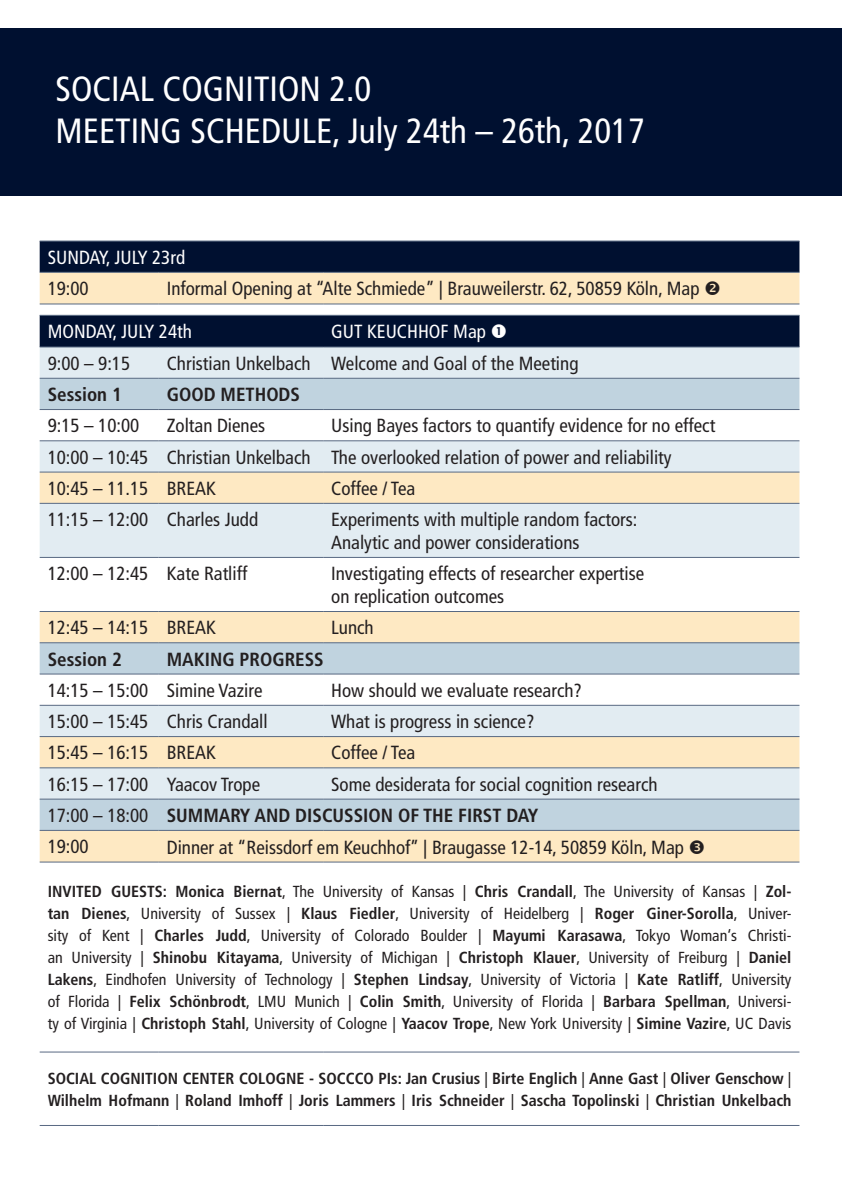
<style>
.page{position:relative;width:842px;height:1191px;background:#fff}
.page>*{position:absolute;margin:0;border:0;box-sizing:border-box;transform-origin:0 0}
.t1{font:condensed 35px/42px "Frutiger LT Com";color:#fff}
.t2{font:condensed 19px/31.2px "Frutiger LT Com";color:#231f20}
.t3{font:condensed 19px "Frutiger LT Com";color:#fff}
.t4{font:700 condensed 19px "Frutiger LT Com";color:#231f20}
.t5{font:condensed 16px/22px "Frutiger LT Com";color:#231f20;text-align:justify}
.t6{font:700 condensed 16px/22px "Frutiger LT Com";color:#231f20}
.s1{font-weight:700}
.s2{font-weight:400}
</style>
<div class="page">
<div style="left:40px;top:242px;width:759px;height:30px;background:#001030"></div>
<svg style="left:40px;top:273px;width:759px;height:588px;background:#b0a89c"></svg>
<div style="left:40px;top:348px;width:759px;height:30px;background:#e2ecf2"></div>
<svg style="left:40px;top:379px;width:759px;height:451px"></svg>
<hr style="left:40px;top:304px;width:119px;height:1px;background:#586982">
<hr style="left:159px;top:304px;width:164px;height:1px;background:#586982">
<hr style="left:323px;top:304px;width:476px;height:1px;background:#586982">
<hr style="left:40px;top:315px;width:119px;height:1px;background:#586982">
<hr style="left:159px;top:315px;width:164px;height:1px;background:#586982">
<hr style="left:323px;top:315px;width:476px;height:1px;background:#586982">
<hr style="left:40px;top:241px;width:119px;height:1px;background:#586982">
<hr style="left:159px;top:241px;width:164px;height:1px;background:#586982">
<hr style="left:323px;top:241px;width:476px;height:1px;background:#586982">
<hr style="left:40px;top:272px;width:119px;height:1px;background:#586982">
<hr style="left:159px;top:272px;width:164px;height:1px;background:#586982">
<hr style="left:323px;top:272px;width:476px;height:1px;background:#586982">
<hr style="left:40px;top:347px;width:119px;height:1px;background:#586982">
<hr style="left:159px;top:347px;width:164px;height:1px;background:#586982">
<hr style="left:323px;top:347px;width:476px;height:1px;background:#586982">
<hr style="left:40px;top:378px;width:119px;height:1px;background:#586982">
<hr style="left:159px;top:378px;width:164px;height:1px;background:#586982">
<hr style="left:323px;top:378px;width:476px;height:1px;background:#586982">
<hr style="left:40px;top:409px;width:119px;height:1px;background:#586982">
<hr style="left:159px;top:409px;width:164px;height:1px;background:#586982">
<hr style="left:323px;top:409px;width:476px;height:1px;background:#586982">
<hr style="left:40px;top:440px;width:119px;height:1px;background:#586982">
<hr style="left:159px;top:440px;width:164px;height:1px;background:#586982">
<hr style="left:323px;top:440px;width:476px;height:1px;background:#586982">
<hr style="left:40px;top:472px;width:119px;height:1px;background:#586982">
<hr style="left:159px;top:472px;width:164px;height:1px;background:#586982">
<hr style="left:323px;top:472px;width:476px;height:1px;background:#586982">
<hr style="left:40px;top:503px;width:119px;height:1px;background:#586982">
<hr style="left:159px;top:503px;width:164px;height:1px;background:#586982">
<hr style="left:323px;top:503px;width:476px;height:1px;background:#586982">
<hr style="left:40px;top:557px;width:119px;height:1px;background:#586982">
<hr style="left:159px;top:557px;width:164px;height:1px;background:#586982">
<hr style="left:323px;top:557px;width:476px;height:1px;background:#586982">
<hr style="left:40px;top:611px;width:119px;height:1px;background:#586982">
<hr style="left:159px;top:611px;width:164px;height:1px;background:#586982">
<hr style="left:323px;top:611px;width:476px;height:1px;background:#586982">
<hr style="left:40px;top:642px;width:119px;height:1px;background:#586982">
<hr style="left:159px;top:642px;width:164px;height:1px;background:#586982">
<hr style="left:323px;top:642px;width:476px;height:1px;background:#586982">
<hr style="left:40px;top:673px;width:119px;height:1px;background:#586982">
<hr style="left:159px;top:673px;width:164px;height:1px;background:#586982">
<hr style="left:323px;top:673px;width:476px;height:1px;background:#586982">
<hr style="left:40px;top:705px;width:119px;height:1px;background:#586982">
<hr style="left:159px;top:705px;width:164px;height:1px;background:#586982">
<hr style="left:323px;top:705px;width:476px;height:1px;background:#586982">
<hr style="left:40px;top:736px;width:119px;height:1px;background:#586982">
<hr style="left:159px;top:736px;width:164px;height:1px;background:#586982">
<hr style="left:323px;top:736px;width:476px;height:1px;background:#586982">
<hr style="left:40px;top:767px;width:119px;height:1px;background:#586982">
<hr style="left:159px;top:767px;width:164px;height:1px;background:#586982">
<hr style="left:323px;top:767px;width:476px;height:1px;background:#586982">
<hr style="left:40px;top:798px;width:119px;height:1px;background:#586982">
<hr style="left:159px;top:798px;width:164px;height:1px;background:#586982">
<hr style="left:323px;top:798px;width:476px;height:1px;background:#586982">
<hr style="left:40px;top:830px;width:119px;height:1px;background:#586982">
<hr style="left:159px;top:830px;width:164px;height:1px;background:#586982">
<hr style="left:323px;top:830px;width:476px;height:1px;background:#586982">
<hr style="left:40px;top:861px;width:119px;height:1px;background:#586982">
<hr style="left:159px;top:861px;width:164px;height:1px;background:#586982">
<hr style="left:323px;top:861px;width:476px;height:1px;background:#586982">
<hr style="left:40px;top:1051px;width:119px;height:1px;background:#586982">
<hr style="left:159px;top:1051px;width:164px;height:1px;background:#586982">
<hr style="left:323px;top:1051px;width:476px;height:1px;background:#586982">
<hr style="left:40px;top:1125px;width:119px;height:1px;background:#586982">
<hr style="left:159px;top:1125px;width:164px;height:1px;background:#586982">
<hr style="left:323px;top:1125px;width:476px;height:1px;background:#586982">
<div style="left:0;top:28px;width:842px;height:168px;background:#001030"></div>
<svg style="left:706px;top:281px;width:13px;height:14px"></svg>
<svg style="left:492px;top:324px;width:14px;height:14px"></svg>
<svg style="left:690px;top:839px;width:14px;height:14px"></svg>
<h1 class="t1" style="left:56px;top:68px;width:591px">SOCIAL COGNITION 2.0<br>MEETING SCHEDULE, July 24th – 26th, 2017</h1>
<p class="t3" style="left:48px;top:245px;width:139px">SUNDAY, JULY 23rd</p>
<p class="t2" style="left:48px;top:273px;width:43px">19:00</p>
<p class="t2" style="left:167px;top:273px;width:534px">Informal Opening at “Alte Schmiede” | Brauweilerstr. 62, 50859 Köln, Map</p>
<p class="t3" style="left:48px;top:320px;width:146px">MONDAY, JULY 24th</p>
<p class="t3" style="left:331px;top:320px;width:156px">GUT KEUCHHOF Map</p>
<p class="t2" style="left:48px;top:347px;width:84px">9:00 – 9:15</p>
<p class="t2" style="left:167px;top:347px;width:413px">Christian Unkelbach Welcome and Goal of the Meeting</p>
<p class="t4" style="left:48px;top:383px;width:76px">Session 1</p>
<p class="t4" style="left:167px;top:383px;width:135px">GOOD METHODS</p>
<p class="t2" style="left:48px;top:410px;width:93px">9:15 – 10:00</p>
<p class="t2" style="left:167px;top:410px;width:100px">Zoltan Dienes</p>
<p class="t2" style="left:48px;top:410px;width:669px;text-indent:283px">Using Bayes factors to quantify evidence for no effect<br>10:00 – 10:45 Christian Unkelbach The overlooked relation of power and reliability<br>10:45 – 11.15 BREAK</p>
<p class="t2" style="left:331px;top:472px;width:86px">Coffee / Tea</p>
<p class="t2" style="left:48px;top:504px;width:212px">11:15 – 12:00 Charles Judd</p>
<p class="t2" style="left:331px;top:508px;width:308px;line-height:22.8px">Experiments with multiple random factors:<br>Analytic and power considerations</p>
<p class="t2" style="left:48px;top:558px;width:201px">12:00 – 12:45 Kate Ratliff</p>
<p class="t2" style="left:331px;top:562px;width:314px;line-height:22.8px">Investigating effects of researcher expertise on replication outcomes</p>
<p class="t2" style="left:48px;top:612px;width:170px">12:45 – 14:15 BREAK</p>
<p class="t2" style="left:331px;top:612px;width:44px">Lunch</p>
<p class="t4" style="left:48px;top:647px;width:76px">Session 2</p>
<p class="t4" style="left:167px;top:647px;width:158px">MAKING PROGRESS</p>
<p class="t2" style="left:48px;top:674px;width:216px">14:15 – 15:00 Simine Vazire</p>
<p class="t2" style="left:331px;top:674px;width:252px">How should we evaluate research?</p>
<p class="t2" style="left:48px;top:705px;width:222px">15:00 – 15:45 Chris Crandall</p>
<p class="t2" style="left:331px;top:705px;width:205px">What is progress in science?</p>
<p class="t2" style="left:48px;top:737px;width:170px">15:45 – 16:15 BREAK</p>
<p class="t2" style="left:331px;top:737px;width:86px">Coffee / Tea</p>
<p class="t2" style="left:48px;top:768px;width:214px">16:15 – 17:00 Yaacov Trope</p>
<p class="t2" style="left:48px;top:768px;width:611px;text-indent:283px">Some desiderata for social cognition research<br>17:00 – 18:00 <span class="s1">SUMMARY AND DISCUSSION OF THE FIRST DAY<br></span>19:00</p>
<p class="t2" style="left:167px;top:831px;width:519px">Dinner at “Reissdorf em Keuchhof” | Braugasse 12-14, 50859 Köln, Map</p>
<p class="t5" style="left:48px;top:880px;width:745px"><span class="s1">INVITED GUESTS: Monica Biernat</span>, The University of Kansas | <span class="s1">Chris Crandall</span>, The University of Kansas | <span class="s1">Zol&shy;tan Dienes</span>, University of Sussex | <span class="s1">Klaus Fiedler</span>, University of Heidelberg | <span class="s1">Roger Giner-Sorolla</span>, Univer&shy;sity of Kent | <span class="s1">Charles Judd</span>, University of Colorado Boulder | <span class="s1">Mayumi Karasawa</span>, Tokyo Woman‘s Christi&shy;an University | <span class="s1">Shinobu Kitayama</span>, University of Michigan | <span class="s1">Christoph Klauer</span>, University of Freiburg | <span class="s1">Daniel Lakens</span>, Eindhofen University of Technology | <span class="s1">Stephen Lindsay</span>, University of Victoria | <span class="s1">Kate Ratliff</span>, University of Florida | <span class="s1">Felix Schönbrodt</span>, LMU Munich | <span class="s1">Colin Smith</span>, University of Florida | <span class="s1">Barbara Spellman</span>, Universi&shy;ty of Virginia | <span class="s1">Christoph Stahl</span>, University of Cologne | <span class="s1">Yaacov Trope</span>, New York University | <span class="s1">Simine Vazire</span>, UC Davis</p>
<p class="t6" style="left:48px;top:1067px;width:745px">SOCIAL COGNITION CENTER COLOGNE - SOCCCO PIs: Jan Crusius <span class="s2">|</span> Birte Englich <span class="s2">|</span> Anne Gast <span class="s2">|</span> Oliver Genschow <span class="s2">|<br></span>Wilhelm Hofmann <span class="s2">|</span> Roland Imhoff <span class="s2">|</span> Joris Lammers <span class="s2">|</span> Iris Schneider <span class="s2">|</span> Sascha Topolinski <span class="s2">|</span> Christian Unkelbach</p>
</div>
